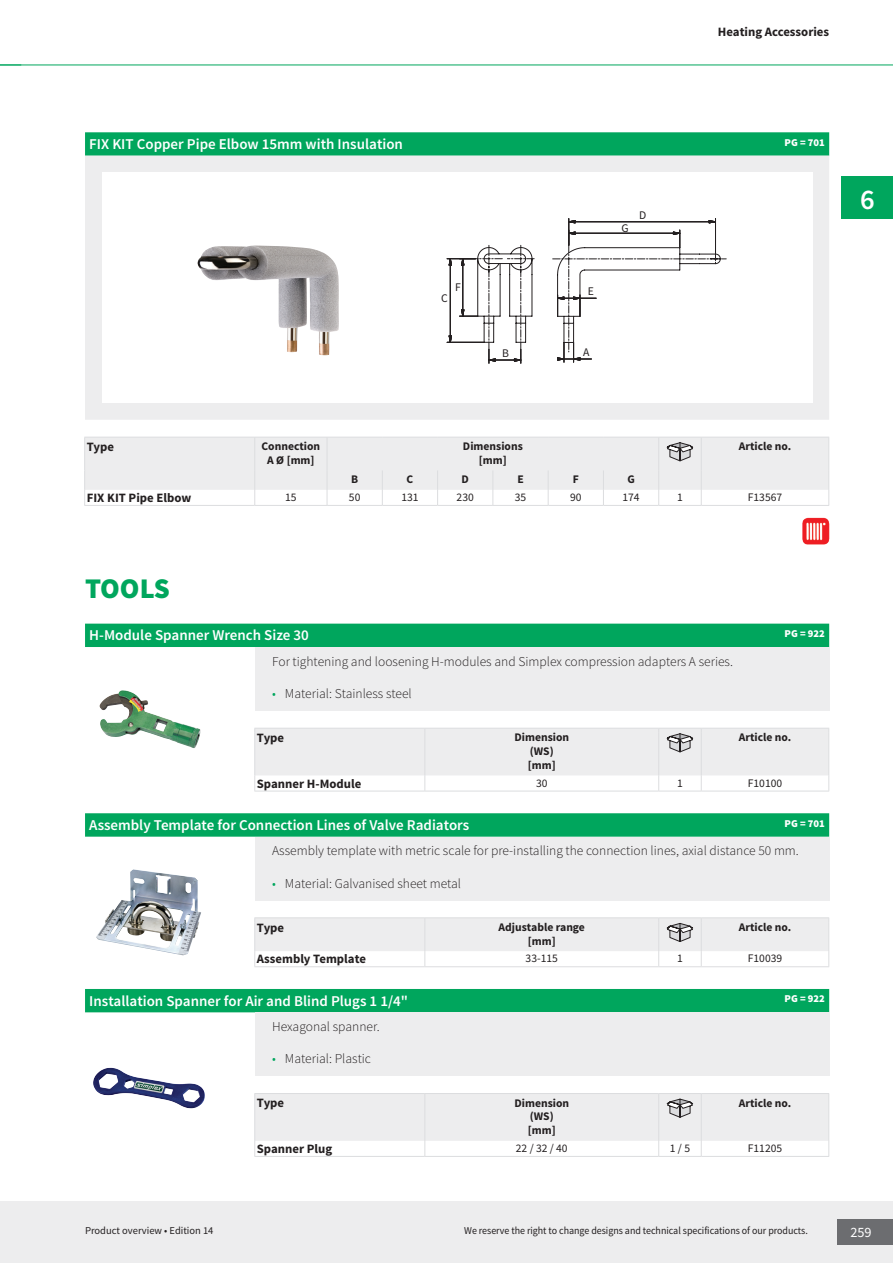
<style>
.page{position:relative;width:893px;height:1263px;background:#fff}
.page>*{position:absolute;margin:0;border:0;box-sizing:border-box;transform-origin:0 0}
.t1{font:900 28.5px "Source Sans Pro";letter-spacing:-.015em;color:#00a65d}
.t2{font:600 28.5px "Source Sans Pro";color:#fff}
.t3{font:600 15px "Source Sans Pro";color:#fff}
.t4{font:14.25px "Source Sans Pro";color:#fff}
.t5{font:300 13.5px "Source Sans Pro";color:#231f20}
.t6{font:700 12.75px "Source Sans Pro";color:#231f20}
.t7{font:700 11.7px/14px "Source Sans Pro";color:#231f20;text-align:center}
.t8{font:11.7px "Source Sans Pro";color:#231f20}
.t9{font:11.55px "Source Sans Pro";color:#231f20}
.t10{font:10.5px "Source Sans Pro";letter-spacing:-.005em;color:#231f20;scale:.95 1}
.t11{font:10.5px "Source Sans Pro";letter-spacing:-.005em;color:#231f20}
.t12{font:900 10.5px "Source Sans Pro";color:#fff}
.s1{color:#00a65d}
</style>
<div class="page">
<div style="left:0;top:1201px;width:893px;height:62px;background:#ededee"></div>
<div style="left:842px;top:176px;width:51px;height:43px;background:#00a65d"></div>
<div style="left:838px;top:1219px;width:55px;height:26px;background:#6c6d70"></div>
<hr style="left:0;top:65px;width:893px;height:1px;background:#00a65d">
<svg style="left:0;top:65px;width:21px;height:1px"></svg>
<svg style="left:85px;top:132px;width:744px;height:24px;background:#08a862"></svg>
<div style="left:85px;top:156px;width:744px;height:264px;background:#ededee"></div>
<div style="left:102px;top:173px;width:710px;height:230px;background:#fff"></div>
<img style="left:197px;top:246px;width:142px;height:109px">
<svg style="left:447px;top:218px;width:279px;height:145px"></svg>
<hr style="left:84px;top:505px;width:171px;height:1px;background:#dcdddf">
<hr style="left:255px;top:505px;width:72px;height:1px;background:#dcdddf">
<hr style="left:327px;top:505px;width:55px;height:1px;background:#dcdddf">
<hr style="left:382px;top:505px;width:56px;height:1px;background:#dcdddf">
<hr style="left:438px;top:505px;width:55px;height:1px;background:#dcdddf">
<hr style="left:493px;top:505px;width:55px;height:1px;background:#dcdddf">
<hr style="left:548px;top:505px;width:55px;height:1px;background:#dcdddf">
<hr style="left:603px;top:505px;width:56px;height:1px;background:#dcdddf">
<hr style="left:659px;top:505px;width:42px;height:1px;background:#dcdddf">
<hr style="left:701px;top:505px;width:128px;height:1px;background:#dcdddf">
<svg style="left:84px;top:437px;width:745px;height:68px"></svg>
<img style="left:802px;top:517px;width:27px;height:27px">
<div style="left:85px;top:624px;width:744px;height:23px;background:#00a65d"></div>
<div style="left:255px;top:647px;width:574px;height:64px;background:#ededee"></div>
<hr style="left:254px;top:791px;width:171px;height:1px;background:#dcdddf">
<hr style="left:425px;top:791px;width:234px;height:1px;background:#dcdddf">
<hr style="left:659px;top:791px;width:42px;height:1px;background:#dcdddf">
<hr style="left:701px;top:791px;width:128px;height:1px;background:#dcdddf">
<svg style="left:254px;top:728px;width:575px;height:63px"></svg>
<svg style="left:85px;top:813px;width:744px;height:24px;background:#06a861"></svg>
<div style="left:255px;top:837px;width:574px;height:63px;background:#ededee"></div>
<hr style="left:254px;top:917px;width:171px;height:1px;background:#dcdddf">
<hr style="left:425px;top:917px;width:234px;height:1px;background:#dcdddf">
<hr style="left:659px;top:917px;width:42px;height:1px;background:#dcdddf">
<hr style="left:701px;top:917px;width:128px;height:1px;background:#dcdddf">
<hr style="left:254px;top:966px;width:171px;height:1px;background:#dcdddf">
<hr style="left:425px;top:966px;width:234px;height:1px;background:#dcdddf">
<hr style="left:659px;top:966px;width:42px;height:1px;background:#dcdddf">
<hr style="left:701px;top:966px;width:128px;height:1px;background:#dcdddf">
<svg style="left:254px;top:918px;width:575px;height:48px"></svg>
<div style="left:85px;top:989px;width:744px;height:23px;background:#00a65d"></div>
<div style="left:255px;top:1012px;width:574px;height:64px;background:#ededee"></div>
<hr style="left:254px;top:1156px;width:171px;height:1px;background:#dcdddf">
<hr style="left:425px;top:1156px;width:234px;height:1px;background:#dcdddf">
<hr style="left:659px;top:1156px;width:42px;height:1px;background:#dcdddf">
<hr style="left:701px;top:1156px;width:128px;height:1px;background:#dcdddf">
<svg style="left:254px;top:1093px;width:575px;height:63px"></svg>
<img style="left:99px;top:690px;width:102px;height:58px">
<img style="left:96px;top:869px;width:105px;height:86px">
<img style="left:93px;top:1068px;width:112px;height:40px">
<p class="t6" style="left:718px;top:24px;width:113px">Heating Accessories</p>
<p class="t3" style="left:89px;top:135px;width:315px">FIX KIT Copper Pipe Elbow 15mm with Insulation</p>
<p class="t12" style="left:785px;top:135px;width:42px">PG = 701</p>
<p class="t8" style="left:441px;top:291px;width:8px">C</p>
<p class="t8" style="left:455px;top:280px;width:7px">F</p>
<p class="t8" style="left:588px;top:284px;width:8px">E</p>
<p class="t8" style="left:502px;top:346px;width:8px">B</p>
<p class="t8" style="left:583px;top:345px;width:8px">A</p>
<p class="t8" style="left:621px;top:221px;width:9px">G</p>
<p class="t8" style="left:639px;top:207px;width:9px">D</p>
<p class="t6" style="left:87px;top:438px;width:29px">Type</p>
<p class="t7" style="left:262px;top:440px;width:60px">Connection<br>A Ø [mm]</p>
<p class="t7" style="left:463px;top:440px;width:61px">Dimensions [mm]</p>
<p class="t7" style="left:739px;top:440px;width:54px">Article no.</p>
<p class="t7" style="left:351px;top:473px;width:9px">B</p>
<p class="t7" style="left:407px;top:473px;width:8px">C</p>
<p class="t7" style="left:462px;top:473px;width:9px">D</p>
<p class="t7" style="left:517px;top:473px;width:8px">E</p>
<p class="t7" style="left:573px;top:473px;width:8px">F</p>
<p class="t7" style="left:627px;top:473px;width:9px">G</p>
<p class="t6" style="left:87px;top:490px;width:106px">FIX KIT Pipe Elbow</p>
<p class="t9" style="left:285px;top:490px;width:13px">15</p>
<p class="t9" style="left:349px;top:490px;width:13px">50</p>
<p class="t9" style="left:401px;top:490px;width:19px">131</p>
<p class="t9" style="left:457px;top:490px;width:19px">230</p>
<p class="t9" style="left:515px;top:490px;width:13px">35</p>
<p class="t9" style="left:570px;top:490px;width:13px">90</p>
<p class="t9" style="left:622px;top:490px;width:19px">174</p>
<p class="t9" style="left:677px;top:490px;width:7px">1</p>
<p class="t9" style="left:748px;top:490px;width:36px">F13567</p>
<h1 class="t1" style="left:85px;top:569px;width:86px">TOOLS</h1>
<p class="t3" style="left:89px;top:626px;width:221px">H-Module Spanner Wrench Size 30</p>
<p class="t12" style="left:785px;top:627px;width:42px">PG = 922</p>
<p class="t5" style="left:272px;top:653px;width:462px">For tightening and loosening H-modules and Simplex compression adapters A series.</p>
<p class="t5" style="left:272px;top:685px;width:141px"><span class="s1">•</span> Material: Stainless steel</p>
<p class="t6" style="left:257px;top:730px;width:29px">Type</p>
<p class="t7" style="left:514px;top:731px;width:56px">Dimension (WS) [mm]</p>
<p class="t7" style="left:739px;top:731px;width:54px">Article no.</p>
<p class="t6" style="left:257px;top:775px;width:106px">Spanner H-Module</p>
<p class="t9" style="left:536px;top:776px;width:13px">30</p>
<p class="t9" style="left:677px;top:776px;width:7px">1</p>
<p class="t9" style="left:748px;top:776px;width:36px">F10100</p>
<p class="t3" style="left:89px;top:816px;width:381px">Assembly Template for Connection Lines of Valve Radiators</p>
<p class="t12" style="left:785px;top:816px;width:42px">PG = 701</p>
<p class="t5" style="left:272px;top:843px;width:528px">Assembly template with metric scale for pre-installing the connection lines, axial distance 50 mm.</p>
<p class="t5" style="left:272px;top:875px;width:190px"><span class="s1">•</span> Material: Galvanised sheet metal</p>
<p class="t6" style="left:257px;top:919px;width:29px">Type</p>
<p class="t7" style="left:499px;top:920px;width:88px">Adjustable range [mm]</p>
<p class="t7" style="left:739px;top:920px;width:54px">Article no.</p>
<p class="t6" style="left:257px;top:951px;width:111px">Assembly Template</p>
<p class="t9" style="left:526px;top:951px;width:34px">33-115</p>
<p class="t9" style="left:677px;top:951px;width:7px">1</p>
<p class="t9" style="left:748px;top:951px;width:36px">F10039</p>
<p class="t3" style="left:89px;top:991px;width:320px">Installation Spanner for Air and Blind Plugs 1 1/4"</p>
<p class="t12" style="left:785px;top:992px;width:42px">PG = 922</p>
<p class="t5" style="left:272px;top:1018px;width:109px">Hexagonal spanner.</p>
<p class="t5" style="left:272px;top:1051px;width:100px"><span class="s1">•</span> Material: Plastic</p>
<p class="t6" style="left:257px;top:1095px;width:29px">Type</p>
<p class="t7" style="left:514px;top:1096px;width:56px">Dimension (WS) [mm]</p>
<p class="t7" style="left:739px;top:1096px;width:54px">Article no.</p>
<p class="t6" style="left:257px;top:1140px;width:77px">Spanner Plug</p>
<p class="t9" style="left:516px;top:1141px;width:53px">22 / 32 / 40</p>
<p class="t9" style="left:670px;top:1141px;width:22px">1 / 5</p>
<p class="t9" style="left:748px;top:1141px;width:36px">F11205</p>
<h1 class="t2" style="left:860px;top:182px;width:16px">6</h1>
<p class="t11" style="left:85px;top:1224px;width:130px">Product overview • Edition 14</p>
<p class="t10" style="left:464px;top:1224px;width:363px">We reserve the right to change designs and technical specifications of our products.</p>
<p class="t4" style="left:850px;top:1223px;width:23px">259</p>
</div>
